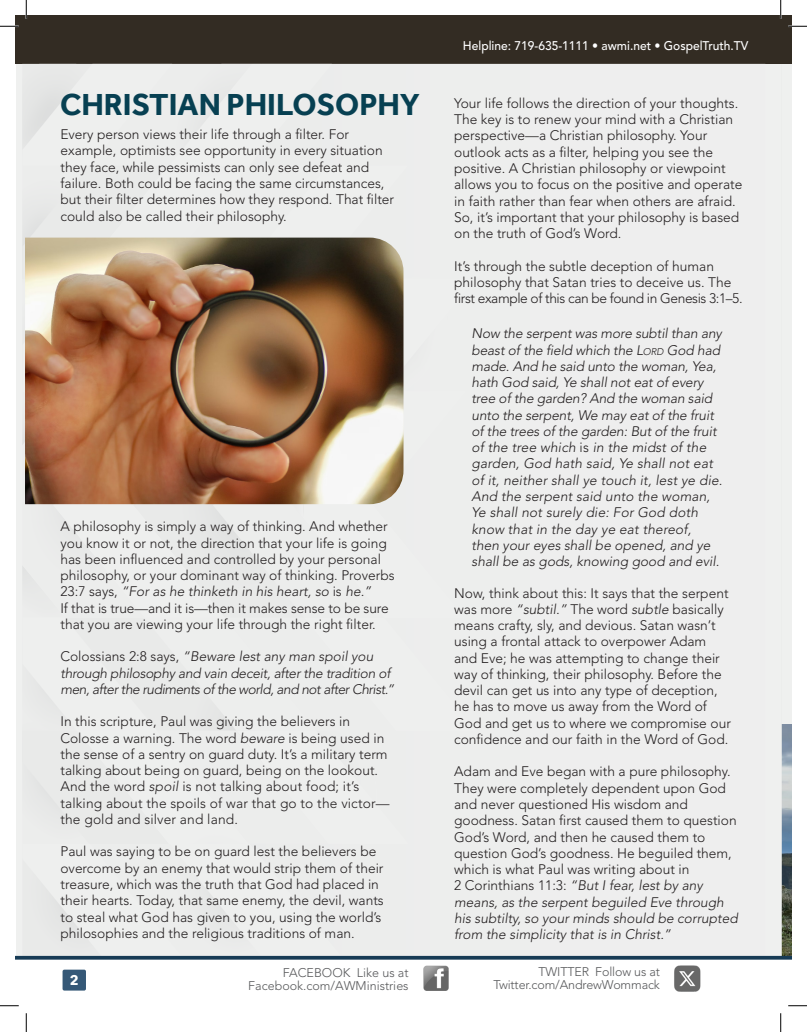
<style>
.page{position:relative;width:807px;height:1032px;background:#fff}
.page>*{position:absolute;margin:0;border:0;box-sizing:border-box;transform-origin:0 0}
.Headline{font:700 31.25px "Effra";color:#074052}
.Body{font:300 13.75px/16.2px "Avenir LT Std";color:#231f20}
.Body-2{font:italic 300 13.75px/16.2px "Avenir LT Std";letter-spacing:-.01em;color:#231f20}
.t1{font:700 13.75px "Avenir Next";color:#fff}
.t2{font:300 12.5px/12.5px "Avenir LT Std";letter-spacing:-.01em;color:#57585a;text-align:right}
.t3{font:500 12.5px "Avenir LT Std";color:#fff;scale:.96 1}
.s1{font-style:italic}
.s2{font-style:normal}
.s3{font-size:9.62px}
</style>
<div class="page">
<div style="left:62px;top:969px;width:24px;height:21px;background:#355877;border-radius:2px"></div>
<img style="left:423px;top:965px;width:25px;height:25px">
<img style="left:674px;top:965px;width:27px;height:27px">
<div style="left:781px;top:64px;width:10px;height:892px;background:#ecedec"></div>
<img style="left:781px;top:724px;width:10px;height:231px">
<div style="left:15px;top:15px;width:776px;height:49px;background:#332c23"></div>
<div style="left:16px;top:64px;width:765px;height:892px;background:#ecedec"></div>
<svg style="left:15px;top:955px;width:776px;height:4px;background:#466276"></svg>
<img style="left:25px;top:237px;width:378px;height:267px">
<svg style="left:0;top:25px;width:19px;height:2px"></svg>
<svg style="left:788px;top:25px;width:18px;height:2px"></svg>
<svg style="left:0;top:1005px;width:19px;height:1px"></svg>
<svg style="left:788px;top:1005px;width:18px;height:1px"></svg>
<svg style="left:25px;top:0;width:2px;height:19px"></svg>
<svg style="left:25px;top:1013px;width:2px;height:18px"></svg>
<svg style="left:779px;top:0;width:2px;height:19px"></svg>
<svg style="left:780px;top:1013px;width:1px;height:18px"></svg>
<p class="Headline" style="left:60px;top:86px;width:361px">CHRISTIAN PHILOSOPHY</p>
<p class="Body" style="left:60px;top:126px;width:335px">Every person views their life through a filter. For example, optimists see opportunity in every situation they face, while pessimists can only see defeat and failure. Both could be facing the same circumstances, but their filter determines how they respond. That filter could also be called their philosophy.</p>
<p class="Body" style="left:60px;top:518px;width:335px">A philosophy is simply a way of thinking. And whether you know it or not, the direction that your life is going has been influenced and controlled by your personal philosophy, or your dominant way of thinking. Proverbs 23:7 says, <span class="s1">“For as he thinketh in his heart, so</span> is <span class="s1">he.”<br></span>If that is true—and it is—then it makes sense to be sure that you are viewing your life through the right filter.</p>
<p class="Body-2" style="left:60px;top:648px;width:335px"><span class="s2">Colossians 2:8 says,</span> “Beware lest any man spoil you through philosophy and vain deceit, after the tradition of men, after the rudiments of the world, and not after Christ.”</p>
<p class="Body" style="left:60px;top:713px;width:330px">In this scripture, Paul was giving the believers in Colosse a warning. The word <span class="s1">beware</span> is being used in the sense of a sentry on guard duty. It’s a military term talking about being on guard, being on the lookout.<br>And the word <span class="s1">spoil</span> is not talking about food; it’s talking about the spoils of war that go to the victor— the gold and silver and land.</p>
<p class="Body" style="left:60px;top:843px;width:325px">Paul was saying to be on guard lest the believers be overcome by an enemy that would strip them of their treasure, which was the truth that God had placed in their hearts. Today, that same enemy, the devil, wants to steal what God has given to you, using the world’s philosophies and the religious traditions of man.</p>
<p class="t3" style="left:462px;top:38px;width:299px">Helpline: 719-635-1111 • awmi.net • GospelTruth.TV</p>
<p class="Body" style="left:454px;top:95px;width:289px">Your life follows the direction of your thoughts.<br>The key is to renew your mind with a Christian perspective—a Christian philosophy. Your outlook acts as a filter, helping you see the positive. A Christian philosophy or viewpoint allows you to focus on the positive and operate in faith rather than fear when others are afraid.<br>So, it’s important that your philosophy is based on the truth of God’s Word.</p>
<p class="Body" style="left:454px;top:258px;width:290px">It’s through the subtle deception of human philosophy that Satan tries to deceive us. The first example of this can be found in Genesis 3:1–5.</p>
<p class="Body-2" style="left:471px;top:325px;width:252px">Now the serpent was more subtil than any beast of the field which the L<span class="s3">ord</span> God had made. And he said unto the woman, Yea, hath God said, Ye shall not eat of every tree of the garden? And the woman said unto the serpent, We may eat of the fruit of the trees of the garden: But of the fruit of the tree which <span class="s2">is</span> in the midst of the garden, God hath said, Ye shall not eat of it, neither shall ye touch it, lest ye die.<br>And the serpent said unto the woman, Ye shall not surely die: For God doth know that in the day ye eat thereof,<br>then your eyes shall be opened, and ye shall be as gods, knowing good and evil.</p>
<p class="Body" style="left:454px;top:584px;width:278px">Now, think about this: It says that the serpent was more <span class="s1">“subtil.”</span> The word <span class="s1">subtle</span> basically means crafty, sly, and devious. Satan wasn’t using a frontal attack to overpower Adam and Eve; he was attempting to change their way of thinking, their philosophy. Before the devil can get us into any type of deception, he has to move us away from the Word of God and get us to where we compromise our confidence and our faith in the Word of God.</p>
<p class="Body" style="left:454px;top:763px;width:285px">Adam and Eve began with a pure philosophy.<br>They were completely dependent upon God and never questioned His wisdom and goodness. Satan first caused them to question God’s Word, and then he caused them to question God’s goodness. He beguiled them, which is what Paul was writing about in<br>2 Corinthians 11:3: <span class="s1">“But I fear, lest by any means, as the serpent beguiled Eve through his subtilty, so your minds should be corrupted from the simplicity that is in Christ.”</span></p>
<p class="t1" style="left:70px;top:967px;width:10px">2</p>
<p class="t2" style="left:248px;top:966px;width:162px">FACEBOOK Like us at<br>Facebook.com/AWMinistries</p>
<p class="t2" style="left:493px;top:965px;width:168px">TWITTER Follow us at<br>Twitter.com/AndrewWommack</p>
</div>
